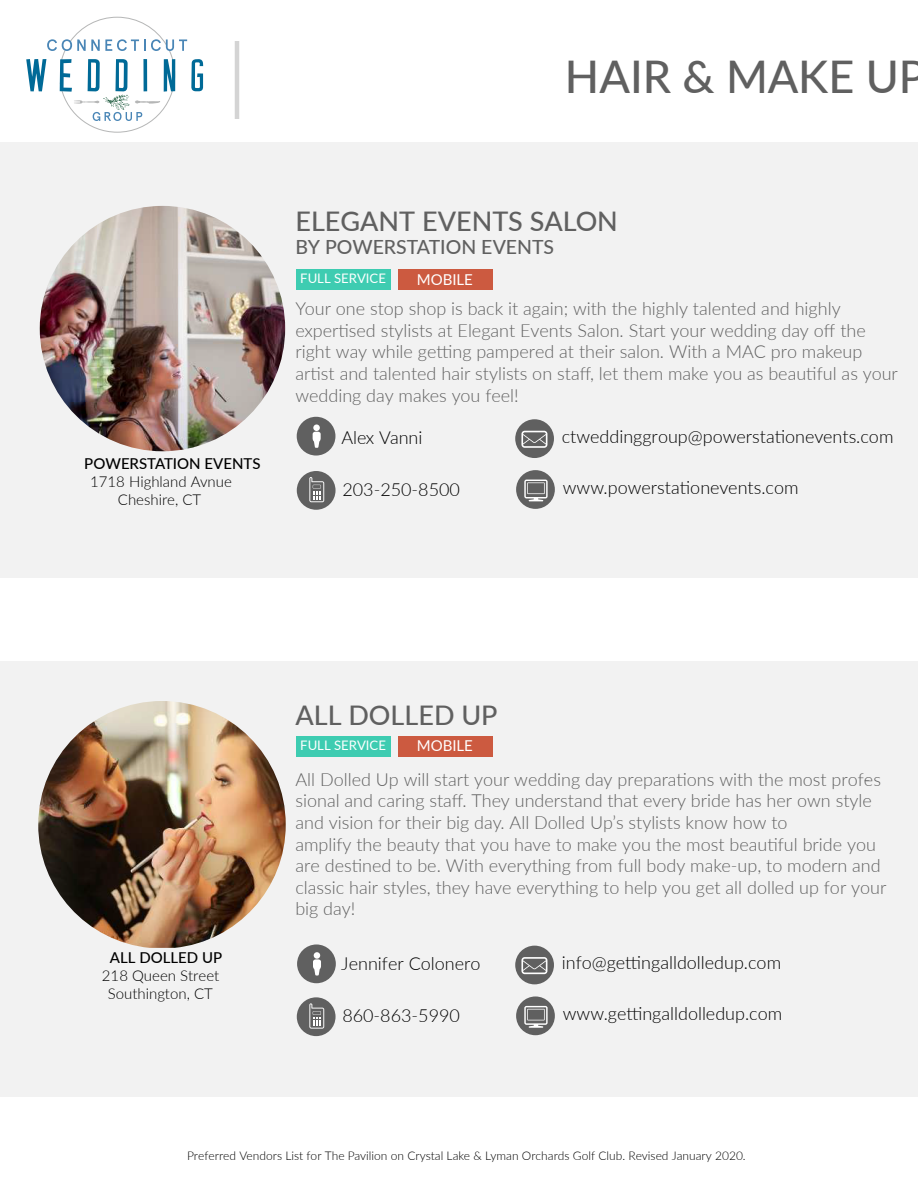
<style>
.page{position:relative;width:918px;height:1188px;background:#fff}
.page>*{position:absolute;margin:0;border:0;box-sizing:border-box;transform-origin:0 0}
.t1{font:500 45px "Lato";color:#606060}
.t2{font:500 27px "Lato";color:#606060}
.t3{font:500 19.5px "Lato";color:#606060}
.t4{font:300 18px/21.6px "Lato";color:#606060}
.t5{font:300 18px "Lato";color:#000}
.t6{font:300 15px/18px "Lato";color:#000;text-align:center}
.t7{font:500 15px "Lato";color:#000}
.t8{font:15px "Lato";color:#fff}
.t9{font:13.2px "Lato";color:#fff}
.t10{font:300 12px "Lato";color:#000100}
</style>
<div class="page">
<div style="left:0;top:142px;width:918px;height:436px;background:#f2f2f2"></div>
<div style="left:0;top:661px;width:918px;height:436px;background:#f2f2f2"></div>
<div style="left:297px;top:944px;width:39px;height:39px;background:#606060;border-radius:50%"></div>
<svg style="left:313px;top:959px;width:8px;height:17px"></svg>
<div style="left:314px;top:952px;width:6px;height:7px;background:#fff;border-radius:50%"></div>
<div style="left:297px;top:417px;width:38px;height:39px;background:#606060;border-radius:50%"></div>
<svg style="left:313px;top:432px;width:8px;height:16px"></svg>
<div style="left:313px;top:424px;width:7px;height:7px;background:#fff;border-radius:50%"></div>
<div style="left:297px;top:471px;width:39px;height:39px;background:#606060;border-radius:50%"></div>
<svg style="left:309px;top:477px;width:15px;height:25px"></svg>
<div style="left:516px;top:470px;width:39px;height:39px;background:#606060;border-radius:50%"></div>
<svg style="left:524px;top:480px;width:24px;height:21px"></svg>
<div style="left:515px;top:419px;width:39px;height:39px;background:#606060;border-radius:50%"></div>
<svg style="left:521px;top:431px;width:26px;height:17px"></svg>
<div style="left:515px;top:946px;width:39px;height:38px;background:#606060;border-radius:50%"></div>
<svg style="left:521px;top:957px;width:26px;height:17px"></svg>
<div style="left:297px;top:997px;width:39px;height:39px;background:#606060;border-radius:50%"></div>
<svg style="left:309px;top:1003px;width:15px;height:26px"></svg>
<div style="left:516px;top:996px;width:39px;height:39px;background:#606060;border-radius:50%"></div>
<svg style="left:524px;top:1006px;width:24px;height:22px"></svg>
<hr style="left:235px;top:41px;width:4px;height:78px;background:#d4d4d4">
<div style="left:297px;top:269px;width:94px;height:21px;background:#3eccb1"></div>
<div style="left:399px;top:269px;width:94px;height:21px;background:#cc5a40"></div>
<div style="left:297px;top:736px;width:94px;height:21px;background:#3eccb1"></div>
<div style="left:399px;top:736px;width:94px;height:21px;background:#cc5a40"></div>
<img style="left:40px;top:206px;width:245px;height:245px;border-radius:123px">
<img style="left:38px;top:701px;width:248px;height:247px">
<svg style="left:26px;top:17px;width:177px;height:115px"></svg>
<h1 class="t1" style="left:565px;top:45px;width:363px">HAIR &amp; MAKE UP</h1>
<h2 class="t2" style="left:296px;top:201px;width:324px">ELEGANT EVENTS SALON</h2>
<p class="t3" style="left:296px;top:233px;width:260px">BY POWERSTATION EVENTS</p>
<p class="t7" style="left:84px;top:452px;width:178px">POWERSTATION EVENTS</p>
<p class="t6" style="left:90px;top:472px;width:143px">1718 Highland Avnue<br>Cheshire, CT</p>
<p class="t9" style="left:300px;top:269px;width:87px">FULL SERVICE</p>
<p class="t8" style="left:417px;top:268px;width:58px">MOBILE</p>
<p class="t4" style="left:295px;top:297px;width:604px">Your one stop shop is back it again; with the highly talented and highly expertised stylists at Elegant Events Salon. Start your wedding day off the right way while getting pampered at their salon. With a MAC pro makeup artist and talented hair stylists on staff, let them make you as beautiful as your wedding day makes you feel!</p>
<p class="t5" style="left:341px;top:425px;width:83px">Alex Vanni</p>
<p class="t5" style="left:342px;top:477px;width:119px">203-250-8500</p>
<p class="t5" style="left:562px;top:424px;width:333px">ctweddinggroup@powerstationevents.com</p>
<p class="t5" style="left:563px;top:475px;width:237px">www.powerstationevents.com</p>
<p class="t7" style="left:110px;top:946px;width:114px">ALL DOLLED UP</p>
<p class="t6" style="left:102px;top:966px;width:119px">218 Queen Street<br>Southington, CT</p>
<h2 class="t2" style="left:296px;top:695px;width:204px">ALL DOLLED UP</h2>
<p class="t9" style="left:300px;top:736px;width:87px">FULL SERVICE</p>
<p class="t8" style="left:417px;top:735px;width:58px">MOBILE</p>
<p class="t4" style="left:295px;top:768px;width:593px">All Dolled Up will start your wedding day preparations with the most profes&shy;sional and caring staff. They understand that every bride has her own style and vision for their big day. All Dolled Up’s stylists know how to<br>amplify the beauty that you have to make you the most beautiful bride you are destined to be. With everything from full body make-up, to modern and classic hair styles, they have everything to help you get all dolled up for your big day!</p>
<p class="t5" style="left:341px;top:951px;width:141px">Jennifer Colonero</p>
<p class="t5" style="left:342px;top:1003px;width:119px">860-863-5990</p>
<p class="t5" style="left:562px;top:950px;width:221px">info@gettingalldolledup.com</p>
<p class="t5" style="left:563px;top:1001px;width:221px">www.gettingalldolledup.com</p>
<p class="t10" style="left:187px;top:1148px;width:560px">Preferred Vendors List for The Pavilion on Crystal Lake &amp; Lyman Orchards Golf Club. Revised January 2020.</p>
</div>
